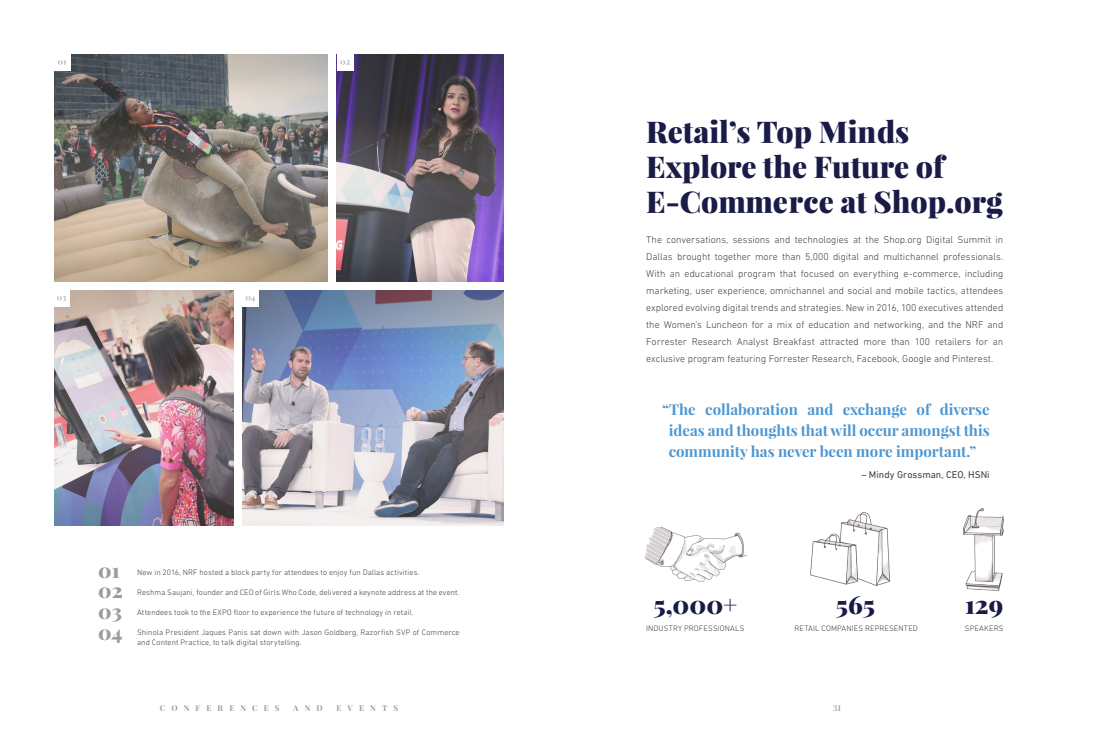
<style>
.page{position:relative;width:1116px;height:756px;background:#fff}
.page>*{position:absolute;margin:0;border:0;box-sizing:border-box;transform-origin:0 0}
.t1{font:900 30px/35px "Playfair Display";color:#1a1c47}
.t2{font:900 25px "Playfair Display";color:#181b47}
.t3{font:900 20px/19.4px "Playfair Display";color:#9b9c9c}
.t4{font:700 15px/21px "Playfair Display";color:#4c96d1;text-align:center}
.t5{font:300 10px/17px "DIN Next LT Pro";letter-spacing:.005em;color:#414042;text-align:justify}
.t6{font:10px "DIN Next LT Pro";color:#414042}
.t7{font:300 8px/10px "DIN Next LT Pro";letter-spacing:.01em;color:#414042}
.t8{font:700 8px "Playfair Display";letter-spacing:.755em;color:#9b9c9c}
</style>
<div class="page">
<img style="left:54px;top:54px;width:273px;height:228px">
<img style="left:337px;top:54px;width:167px;height:228px">
<img style="left:243px;top:291px;width:261px;height:235px">
<img style="left:54px;top:291px;width:180px;height:235px">
<div style="left:242px;top:290px;width:17px;height:17px;background:#fff"></div>
<svg style="left:246px;top:296px;width:9px;height:6px"></svg>
<div style="left:53px;top:290px;width:17px;height:17px;background:#fff"></div>
<svg style="left:57px;top:296px;width:9px;height:6px"></svg>
<div style="left:54px;top:54px;width:17px;height:17px;background:#fff"></div>
<div style="left:337px;top:54px;width:17px;height:17px;background:#fff"></div>
<svg style="left:340px;top:60px;width:10px;height:5px"></svg>
<svg style="left:58px;top:60px;width:8px;height:5px"></svg>
<img style="left:810px;top:513px;width:80px;height:73px">
<img style="left:644px;top:527px;width:102px;height:54px">
<img style="left:963px;top:509px;width:40px;height:81px">
<h1 class="t1" style="left:646px;top:114px;width:358px">Retail’s Top Minds<br>Explore the Future of<br>E-Commerce at Shop.org</h1>
<p class="t5" style="left:646px;top:231px;width:359px">The conversations, sessions and technologies at the Shop.org Digital Summit in Dallas brought together more than 5,000 digital and multichannel professionals.<br>With an educational program that focused on everything e-commerce, including marketing, user experience, omnichannel and social and mobile tactics, attendees explored evolving digital trends and strategies. New in 2016, 100 executives attended the Women’s Luncheon for a mix of education and networking, and the NRF and Forrester Research Analyst Breakfast attracted more than 100 retailers for an exclusive program featuring Forrester Research, Facebook, Google and Pinterest.</p>
<h3 class="t4" style="left:662px;top:399px;width:329px">“The collaboration and exchange of diverse ideas and thoughts that will occur amongst this community has never been more important.”</h3>
<p class="t6" style="left:861px;top:469px;width:130px">– Mindy Grossman, CEO, HSNi</p>
<h3 class="t3" style="left:98px;top:561px;width:26px">01<br>02</h3>
<h3 class="t3" style="left:98px;top:601px;width:26px;line-height:20.7px">03<br>04</h3>
<p class="t7" style="left:137px;top:567px;width:284px">New in 2016, NRF hosted a block party for attendees to enjoy fun Dallas activities.</p>
<p class="t7" style="left:137px;top:587px;width:324px">Reshma Saujani, founder and CEO of Girls Who Code, delivered a keynote address at the event.</p>
<p class="t7" style="left:137px;top:607px;width:278px">Attendees took to the EXPO floor to experience the future of technology in retail.</p>
<p class="t7" style="left:137px;top:627px;width:324px">Shinola President Jaques Panis sat down with Jason Goldberg, Razorfish SVP of Commerce and Content Practice, to talk digital storytelling.</p>
<h2 class="t2" style="left:653px;top:588px;width:85px">5,000+</h2>
<h2 class="t2" style="left:836px;top:588px;width:41px">565</h2>
<h2 class="t2" style="left:965px;top:588px;width:40px">129</h2>
<p class="t7" style="left:646px;top:624px;width:100px">INDUSTRY PROFESSIONALS</p>
<p class="t7" style="left:795px;top:624px;width:125px">RETAIL COMPANIES REPRESENTED</p>
<p class="t7" style="left:965px;top:624px;width:40px">SPEAKERS</p>
<p class="t8" style="left:160px;top:703px;width:121px">CONFERENCES</p>
<p class="t8" style="left:293px;top:703px;width:31px">AND</p>
<p class="t8" style="left:336px;top:703px;width:63px">EVENTS</p>
<p class="t8" style="left:833px;top:703px;width:9px">31</p>
</div>
